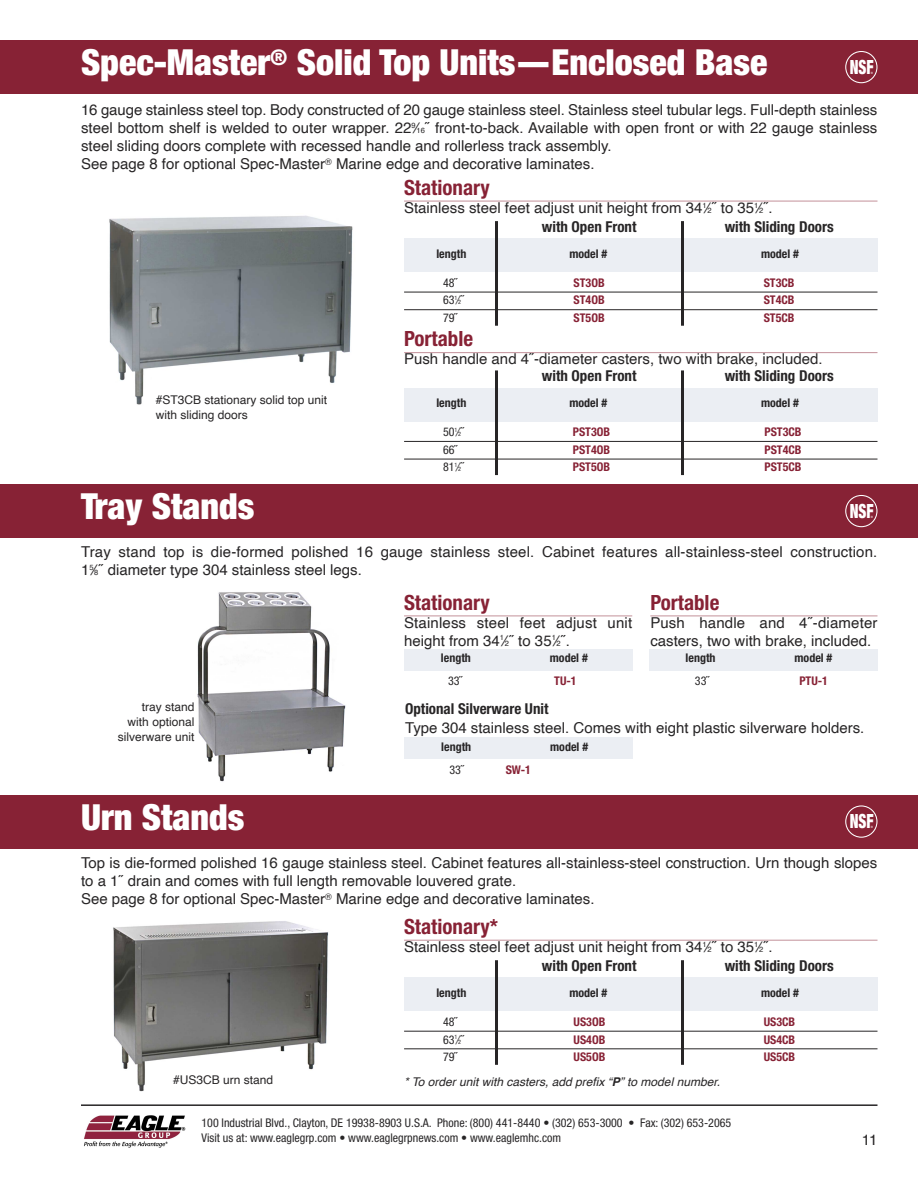
<style>
.page{position:relative;width:918px;height:1188px;background:#fff}
.page>*{position:absolute;margin:0;border:0;box-sizing:border-box;transform-origin:0 0}
.t1{font:900 condensed 36px "Helvetica Neue LT Pro";color:#fff}
.t2{font:700 condensed 21px "Helvetica Neue LT Pro";color:#872235}
.t3{font:900 condensed 19.65px "Helvetica Neue LT Pro";color:#fff;scale:.76 1}
.t4{font:15px/18px "Helvetica";color:#272526}
.t5{font:700 condensed 15px "Helvetica Neue LT Pro";color:#272526}
.t6{font:condensed 12px/15px "Helvetica Neue LT Pro";color:#272526}
.t7{font:700 condensed 12px "Helvetica Neue LT Pro";color:#872235}
.t8{font:12px/15px "Helvetica";color:#272526;text-align:right}
.t9{font:700 condensed 12px "Helvetica Neue LT Pro";color:#272526}
.t10{font:italic 12px "Helvetica";color:#272526}
.t11{font:condensed 3px "Helvetica Neue LT Pro";color:#fff}
.s1{font-size:7.5px}
.s2{font-size:6px}
.s3{font-weight:700}
</style>
<div class="page">
<div style="left:0;top:40px;width:918px;height:54px;background:#872235"></div>
<hr style="left:81px;top:1104px;width:797px;height:2px;background:#272526">
<img style="left:84px;top:1115px;width:102px;height:33px">
<div style="left:0;top:484px;width:918px;height:54px;background:#872235"></div>
<svg style="left:845px;top:495px;width:32px;height:32px"></svg>
<div style="left:0;top:795px;width:918px;height:54px;background:#872235"></div>
<svg style="left:845px;top:805px;width:32px;height:33px"></svg>
<div style="left:404px;top:649px;width:229px;height:21px;background:#ebeef3"></div>
<img style="left:197px;top:592px;width:149px;height:190px">
<div style="left:404px;top:738px;width:229px;height:21px;background:#ebeef3"></div>
<div style="left:649px;top:649px;width:229px;height:21px;background:#ebeef3"></div>
<img style="left:113px;top:921px;width:216px;height:171px">
<img style="left:109px;top:215px;width:244px;height:190px">
<hr style="left:404px;top:616px;width:228px;height:1px;background:#c3919a">
<hr style="left:650px;top:616px;width:228px;height:1px;background:#c3919a">
<svg style="left:845px;top:51px;width:32px;height:32px"></svg>
<hr style="left:404px;top:201px;width:474px;height:1px;background:#c3919a">
<div style="left:404px;top:238px;width:474px;height:34px;background:#ebeef3"></div>
<hr style="left:404px;top:292px;width:474px;height:1px;background:#272526">
<hr style="left:404px;top:309px;width:474px;height:1px;background:#272526">
<hr style="left:495px;top:221px;width:3px;height:105px;background:#272526">
<hr style="left:681px;top:221px;width:3px;height:105px;background:#272526">
<hr style="left:404px;top:940px;width:474px;height:1px;background:#c3919a">
<div style="left:404px;top:977px;width:474px;height:34px;background:#ebeef3"></div>
<hr style="left:404px;top:1031px;width:474px;height:1px;background:#272526">
<hr style="left:404px;top:1048px;width:474px;height:1px;background:#272526">
<hr style="left:495px;top:960px;width:3px;height:105px;background:#272526">
<hr style="left:681px;top:960px;width:3px;height:105px;background:#272526">
<hr style="left:404px;top:352px;width:474px;height:1px;background:#c3919a">
<div style="left:404px;top:388px;width:474px;height:33px;background:#ebeef3"></div>
<hr style="left:404px;top:441px;width:474px;height:1px;background:#272526">
<hr style="left:404px;top:459px;width:474px;height:1px;background:#272526">
<hr style="left:495px;top:370px;width:3px;height:105px;background:#272526">
<hr style="left:681px;top:370px;width:3px;height:105px;background:#272526">
<h1 class="t1" style="left:81px;top:50px;width:688px">Spec-Master<sup>®</sup> Solid Top Units—Enclosed Base</h1>
<h3 class="t3" style="left:850px;top:60px;width:33px">NSF</h3>
<p class="t11" style="left:871px;top:72px;width:4px">®</p>
<p class="t4" style="left:81px;top:102px;width:798px">16 gauge stainless steel top. Body constructed of 20 gauge stainless steel. Stainless steel tubular legs. Full-depth stainless steel bottom shelf is welded to outer wrapper. 22<sup>9</sup>⁄<span class="s1">16</span>˝ front-to-back. Available with open front or with 22 gauge stainless steel sliding doors complete with recessed handle and rollerless track assembly.<br>See page 8 for optional Spec-Master<sup>®</sup> Marine edge and decorative laminates.</p>
<p class="t8" style="left:156px;top:393px;width:173px;text-align:left">#ST3CB stationary solid top unit with sliding doors</p>
<h2 class="t2" style="left:404px;top:180px;width:87px">Stationary</h2>
<p class="t4" style="left:404px;top:200px;width:370px">Stainless steel feet adjust unit height from 34<sup>1</sup>⁄<span class="s1">2</span>˝ to 35<sup>1</sup>⁄<span class="s1">2</span>˝.</p>
<p class="t5" style="left:542px;top:221px;width:96px">with Open Front</p>
<p class="t5" style="left:725px;top:221px;width:111px">with Sliding Doors</p>
<p class="t9" style="left:436px;top:249px;width:31px">length</p>
<p class="t9" style="left:569px;top:249px;width:39px">model #</p>
<p class="t9" style="left:761px;top:249px;width:39px">model #</p>
<p class="t6" style="left:443px;top:276px;width:15px">48˝</p>
<p class="t7" style="left:574px;top:278px;width:33px">ST3OB</p>
<p class="t7" style="left:764px;top:278px;width:32px">ST3CB</p>
<p class="t6" style="left:443px;top:294px;width:22px">63<sup>1</sup>⁄<span class="s2">2</span>˝</p>
<p class="t7" style="left:574px;top:296px;width:33px">ST4OB</p>
<p class="t7" style="left:764px;top:296px;width:32px">ST4CB</p>
<p class="t6" style="left:443px;top:311px;width:15px">79˝</p>
<p class="t7" style="left:574px;top:314px;width:33px">ST5OB</p>
<p class="t7" style="left:764px;top:314px;width:32px">ST5CB</p>
<h2 class="t2" style="left:404px;top:331px;width:71px">Portable</h2>
<p class="t4" style="left:404px;top:351px;width:420px">Push handle and 4˝-diameter casters, two with brake, included.</p>
<p class="t5" style="left:542px;top:370px;width:96px">with Open Front</p>
<p class="t5" style="left:725px;top:370px;width:111px">with Sliding Doors</p>
<p class="t9" style="left:436px;top:399px;width:31px">length</p>
<p class="t9" style="left:569px;top:399px;width:39px">model #</p>
<p class="t9" style="left:761px;top:399px;width:39px">model #</p>
<p class="t6" style="left:443px;top:425px;width:22px">50<sup>1</sup>⁄<span class="s2">2</span>˝</p>
<p class="t7" style="left:573px;top:428px;width:39px">PST3OB</p>
<p class="t7" style="left:764px;top:428px;width:39px">PST3CB</p>
<p class="t6" style="left:443px;top:443px;width:15px">66˝</p>
<p class="t7" style="left:573px;top:445px;width:39px">PST4OB</p>
<p class="t7" style="left:764px;top:445px;width:39px">PST4CB</p>
<p class="t6" style="left:443px;top:461px;width:22px">81<sup>1</sup>⁄<span class="s2">2</span>˝</p>
<p class="t7" style="left:573px;top:463px;width:39px">PST5OB</p>
<p class="t7" style="left:764px;top:463px;width:39px">PST5CB</p>
<h1 class="t1" style="left:81px;top:494px;width:175px">Tray Stands</h1>
<h3 class="t3" style="left:850px;top:504px;width:33px">NSF</h3>
<p class="t11" style="left:871px;top:516px;width:4px">®</p>
<p class="t4" style="left:81px;top:544px;width:798px">Tray stand top is die-formed polished 16 gauge stainless steel. Cabinet features all-stainless-steel construction.<br>1<sup>5</sup>⁄<span class="s1">8</span>˝ diameter type 304 stainless steel legs.</p>
<p class="t8" style="left:118px;top:700px;width:78px">tray stand with optional silverware unit</p>
<h2 class="t2" style="left:404px;top:595px;width:87px">Stationary</h2>
<p class="t4" style="left:404px;top:614px;width:230px">Stainless steel feet adjust unit height from 34<sup>1</sup>⁄<span class="s1">2</span>˝ to 35<sup>1</sup>⁄<span class="s1">2</span>˝.</p>
<p class="t9" style="left:441px;top:654px;width:31px">length</p>
<p class="t9" style="left:550px;top:654px;width:39px">model #</p>
<p class="t6" style="left:448px;top:674px;width:15px">33˝</p>
<p class="t7" style="left:554px;top:676px;width:24px">TU-1</p>
<h2 class="t2" style="left:650px;top:595px;width:71px">Portable</h2>
<p class="t4" style="left:650px;top:614px;width:229px">Push handle and 4˝-diameter casters, two with brake, included.</p>
<p class="t9" style="left:686px;top:654px;width:31px">length</p>
<p class="t9" style="left:794px;top:654px;width:39px">model #</p>
<p class="t6" style="left:695px;top:674px;width:15px">33˝</p>
<p class="t7" style="left:799px;top:676px;width:30px">PTU-1</p>
<p class="t5" style="left:405px;top:703px;width:145px">Optional Silverware Unit</p>
<p class="t4" style="left:405px;top:720px;width:461px">Type 304 stainless steel. Comes with eight plastic silverware holders.</p>
<p class="t9" style="left:441px;top:742px;width:31px">length</p>
<p class="t9" style="left:550px;top:742px;width:39px">model #</p>
<p class="t6" style="left:450px;top:763px;width:15px">33˝</p>
<p class="t7" style="left:506px;top:765px;width:27px">SW-1</p>
<h1 class="t1" style="left:81px;top:804px;width:165px">Urn Stands</h1>
<h3 class="t3" style="left:850px;top:814px;width:33px">NSF</h3>
<p class="t11" style="left:871px;top:826px;width:4px">®</p>
<p class="t4" style="left:81px;top:855px;width:798px">Top is die-formed polished 16 gauge stainless steel. Cabinet features all-stainless-steel construction. Urn though slopes to a 1˝ drain and comes with full length removable louvered grate.<br>See page 8 for optional Spec-Master<sup>®</sup> Marine edge and decorative laminates.</p>
<p class="t8" style="left:173px;top:1073px;width:102px">#US3CB urn stand</p>
<h2 class="t2" style="left:404px;top:919px;width:96px">Stationary*</h2>
<p class="t4" style="left:404px;top:939px;width:370px">Stainless steel feet adjust unit height from 34<sup>1</sup>⁄<span class="s1">2</span>˝ to 35<sup>1</sup>⁄<span class="s1">2</span>˝.</p>
<p class="t5" style="left:542px;top:960px;width:96px">with Open Front</p>
<p class="t5" style="left:725px;top:960px;width:111px">with Sliding Doors</p>
<p class="t9" style="left:436px;top:988px;width:31px">length</p>
<p class="t9" style="left:569px;top:988px;width:39px">model #</p>
<p class="t9" style="left:761px;top:988px;width:39px">model #</p>
<p class="t6" style="left:443px;top:1015px;width:15px">48˝</p>
<p class="t7" style="left:574px;top:1017px;width:33px">US3OB</p>
<p class="t7" style="left:764px;top:1017px;width:33px">US3CB</p>
<p class="t6" style="left:443px;top:1033px;width:22px">63<sup>1</sup>⁄<span class="s2">2</span>˝</p>
<p class="t7" style="left:574px;top:1035px;width:33px">US4OB</p>
<p class="t7" style="left:764px;top:1035px;width:33px">US4CB</p>
<p class="t6" style="left:443px;top:1051px;width:15px">79˝</p>
<p class="t7" style="left:574px;top:1053px;width:33px">US5OB</p>
<p class="t7" style="left:764px;top:1053px;width:33px">US5CB</p>
<p class="t10" style="left:404px;top:1076px;width:317px">* To order unit with casters, add prefix “<span class="s3">P</span>” to model number.</p>
<p class="t6" style="left:201px;top:1117px;width:531px">100 Industrial Blvd., Clayton, DE 19938-8903 U.S.A. Phone: (800) 441-8440 • (302) 653-3000 • Fax: (302) 653-2065<br>Visit us at: www.eaglegrp.com • www.eaglegrpnews.com • www.eaglemhc.com</p>
<p class="t4" style="left:862px;top:1132px;width:17px">11</p>
</div>
